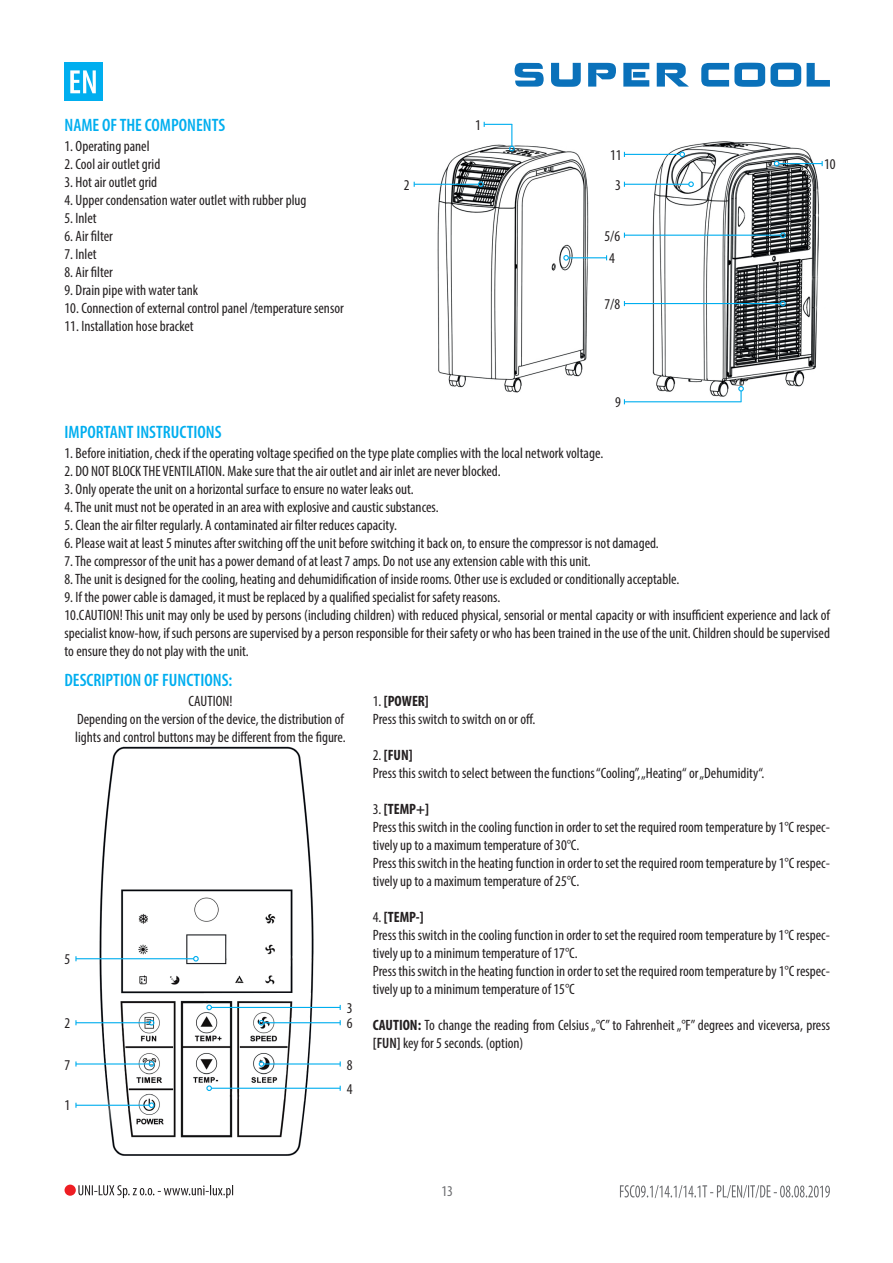
<style>
.page{position:relative;width:893px;height:1263px;background:#fff}
.page>*{position:absolute;margin:0;border:0;box-sizing:border-box;transform-origin:0 0}
.t1{font:600 condensed 18px "Myriad Pro";color:#00aeef}
.t2{font:condensed 15px/18px "Myriad Pro";color:#231f20}
.t3{font:condensed 15px "Myriad Pro";color:#6c6d70}
.s1{font-weight:700}
.s2{font-weight:600}
</style>
<div class="page">
<svg style="left:701px;top:63px;width:100px;height:24px"></svg>
<svg style="left:807px;top:63px;width:23px;height:24px"></svg>
<svg style="left:515px;top:63px;width:29px;height:24px"></svg>
<svg style="left:551px;top:63px;width:30px;height:24px"></svg>
<svg style="left:588px;top:63px;width:28px;height:24px"></svg>
<svg style="left:623px;top:63px;width:26px;height:24px"></svg>
<svg style="left:657px;top:63px;width:32px;height:24px"></svg>
<img style="left:421px;top:145px;width:181px;height:248px">
<img style="left:646px;top:141px;width:177px;height:262px">
<svg style="left:484px;top:122px;width:31px;height:29px"></svg>
<hr style="left:414px;top:184px;width:65px;height:1px;background:#00aeef">
<svg style="left:478px;top:181px;width:6px;height:6px"></svg>
<hr style="left:568px;top:257px;width:39px;height:1px;background:#00aeef">
<svg style="left:563px;top:255px;width:6px;height:6px"></svg>
<hr style="left:779px;top:163px;width:43px;height:1px;background:#00aeef">
<svg style="left:774px;top:161px;width:5px;height:5px"></svg>
<hr style="left:624px;top:184px;width:65px;height:1px;background:#00aeef">
<svg style="left:688px;top:181px;width:6px;height:6px"></svg>
<hr style="left:624px;top:154px;width:56px;height:1px;background:#00aeef">
<svg style="left:679px;top:152px;width:6px;height:5px"></svg>
<hr style="left:624px;top:235px;width:157px;height:1px;background:#00aeef">
<svg style="left:780px;top:232px;width:6px;height:6px"></svg>
<hr style="left:624px;top:303px;width:157px;height:1px;background:#00aeef">
<svg style="left:780px;top:301px;width:6px;height:5px"></svg>
<svg style="left:738px;top:386px;width:6px;height:16px"></svg>
<hr style="left:624px;top:401px;width:117px;height:1px;background:#00aeef">
<img style="left:86px;top:746px;width:240px;height:410px">
<hr style="left:76px;top:1105px;width:73px;height:1px;background:#00aeef">
<svg style="left:149px;top:1102px;width:5px;height:6px"></svg>
<hr style="left:76px;top:1063px;width:73px;height:1px;background:#00aeef">
<svg style="left:149px;top:1061px;width:5px;height:6px"></svg>
<hr style="left:76px;top:1022px;width:73px;height:1px;background:#00aeef">
<svg style="left:149px;top:1020px;width:5px;height:5px"></svg>
<hr style="left:76px;top:958px;width:118px;height:1px;background:#00aeef">
<svg style="left:193px;top:956px;width:6px;height:5px"></svg>
<hr style="left:264px;top:1022px;width:76px;height:1px;background:#00aeef">
<svg style="left:259px;top:1020px;width:5px;height:5px"></svg>
<hr style="left:211px;top:1007px;width:129px;height:1px;background:#00aeef">
<svg style="left:206px;top:1004px;width:6px;height:6px"></svg>
<hr style="left:211px;top:1088px;width:129px;height:1px;background:#00aeef">
<svg style="left:206px;top:1085px;width:6px;height:6px"></svg>
<hr style="left:264px;top:1063px;width:76px;height:1px;background:#00aeef">
<svg style="left:259px;top:1061px;width:5px;height:6px"></svg>
<svg style="left:78px;top:1185px;width:155px;height:13px"></svg>
<div style="left:65px;top:1184px;width:11px;height:12px;background:#ee1d23;border-radius:50%"></div>
<svg style="left:620px;top:1185px;width:210px;height:13px"></svg>
<div style="left:65px;top:63px;width:38px;height:38px;background:#00aeef"></div>
<svg style="left:70px;top:70px;width:26px;height:23px"></svg>
<p class="t1" style="left:65px;top:114px;width:162px">NAME OF THE COMPONENTS</p>
<p class="t2" style="left:65px;top:137px;width:87px">1. Operating panel</p>
<p class="t2" style="left:65px;top:155px;width:97px">2. Cool air outlet grid</p>
<p class="t2" style="left:65px;top:173px;width:94px">3. Hot air outlet grid</p>
<p class="t2" style="left:65px;top:191px;width:243px">4. Upper condensation water outlet with rubber plug</p>
<p class="t2" style="left:65px;top:209px;width:34px">5. Inlet</p>
<p class="t2" style="left:65px;top:227px;width:50px">6. Air filter</p>
<p class="t2" style="left:65px;top:245px;width:34px">7. Inlet</p>
<p class="t2" style="left:65px;top:263px;width:50px">8. Air filter</p>
<p class="t2" style="left:65px;top:281px;width:135px">9. Drain pipe with water tank</p>
<p class="t2" style="left:65px;top:299px;width:281px">10. Connection of external control panel /temperature sensor</p>
<p class="t2" style="left:65px;top:317px;width:131px">11. Installation hose bracket</p>
<p class="t2" style="left:404px;top:176px;width:7px">2</p>
<p class="t2" style="left:475px;top:116px;width:7px">1</p>
<p class="t2" style="left:610px;top:146px;width:13px">11</p>
<p class="t2" style="left:615px;top:176px;width:7px">3</p>
<p class="t2" style="left:604px;top:227px;width:17px">5/6</p>
<p class="t2" style="left:609px;top:249px;width:7px">4</p>
<p class="t2" style="left:604px;top:295px;width:17px">7/8</p>
<p class="t2" style="left:615px;top:393px;width:7px">9</p>
<p class="t2" style="left:824px;top:155px;width:13px">10</p>
<p class="t1" style="left:65px;top:421px;width:159px">IMPORTANT INSTRUCTIONS</p>
<p class="t2" style="left:65px;top:444px;width:540px">1. Before initiation, check if the operating voltage specified on the type plate complies with the local network voltage.</p>
<p class="t2" style="left:65px;top:462px;width:438px">2. DO NOT BLOCK THE VENTILATION. Make sure that the air outlet and air inlet are never blocked.</p>
<p class="t2" style="left:65px;top:480px;width:351px">3. Only operate the unit on a horizontal surface to ensure no water leaks out.</p>
<p class="t2" style="left:65px;top:498px;width:376px">4. The unit must not be operated in an area with explosive and caustic substances.</p>
<p class="t2" style="left:65px;top:516px;width:334px">5. Clean the air filter regularly. A contaminated air filter reduces capacity.</p>
<p class="t2" style="left:65px;top:534px;width:596px">6. Please wait at least 5 minutes after switching off the unit before switching it back on, to ensure the compressor is not damaged.</p>
<p class="t2" style="left:65px;top:552px;width:528px">7. The compressor of the unit has a power demand of at least 7 amps. Do not use any extension cable with this unit.</p>
<p class="t2" style="left:65px;top:570px;width:616px">8. The unit is designed for the cooling, heating and dehumidification of inside rooms. Other use is excluded or conditionally acceptable.</p>
<p class="t2" style="left:65px;top:588px;width:767px">9. If the power cable is damaged, it must be replaced by a qualified specialist for safety reasons.<br>10.CAUTION! This unit may only be used by persons (including children) with reduced physical, sensorial or mental capacity or with insufficient experience and lack of specialist know-how, if such persons are supervised by a person responsible for their safety or who has been trained in the use of the unit. Children should be supervised to ensure they do not play with the unit.</p>
<p class="t1" style="left:65px;top:669px;width:169px">DESCRIPTION OF FUNCTIONS:</p>
<p class="t2" style="left:75px;top:692px;width:272px;text-align:center">CAUTION!<br>Depending on the version of the device, the distribution of lights and control buttons may be different from the figure.</p>
<p class="t2" style="left:65px;top:950px;width:7px">5</p>
<p class="t2" style="left:65px;top:1014px;width:7px">2</p>
<p class="t2" style="left:65px;top:1055px;width:7px">7</p>
<p class="t2" style="left:65px;top:1096px;width:7px">1</p>
<p class="t2" style="left:347px;top:1000px;width:7px;line-height:15.3px">3<br>6</p>
<p class="t2" style="left:347px;top:1052px;width:7px;line-height:24.3px">8<br>4</p>
<p class="t2" style="left:373px;top:692px;width:164px">1. <span class="s1">[POWER]<br></span>Press this switch to switch on or off.</p>
<p class="t2" style="left:373px;top:746px;width:393px">2. <span class="s1">[FUN]<br></span>Press this switch to select between the functions “Cooling”, „Heating“ or „Dehumidity“.</p>
<p class="t2" style="left:373px;top:800px;width:459px">3. <span class="s1">[TEMP+]<br></span>Press this switch in the cooling function in order to set the required room temperature by 1°C respec&shy;tively up to a maximum temperature of 30°C.<br>Press this switch in the heating function in order to set the required room temperature by 1°C respec&shy;tively up to a maximum temperature of 25°C.</p>
<p class="t2" style="left:373px;top:908px;width:459px">4. <span class="s1">[TEMP-]<br></span>Press this switch in the cooling function in order to set the required room temperature by 1°C respec&shy;tively up to a minimum temperature of 17°C.<br>Press this switch in the heating function in order to set the required room temperature by 1°C respec&shy;tively up to a minimum temperature of 15°C</p>
<p class="t2" style="left:373px;top:1016px;width:459px"><span class="s1">CAUTION:</span> To change the reading from Celsius „°C” to Fahrenheit „°F” degrees and viceversa, press <span class="s2">[FUN]</span> key for 5 seconds. (option)</p>
<p class="t3" style="left:441px;top:1182px;width:13px">13</p>
</div>
